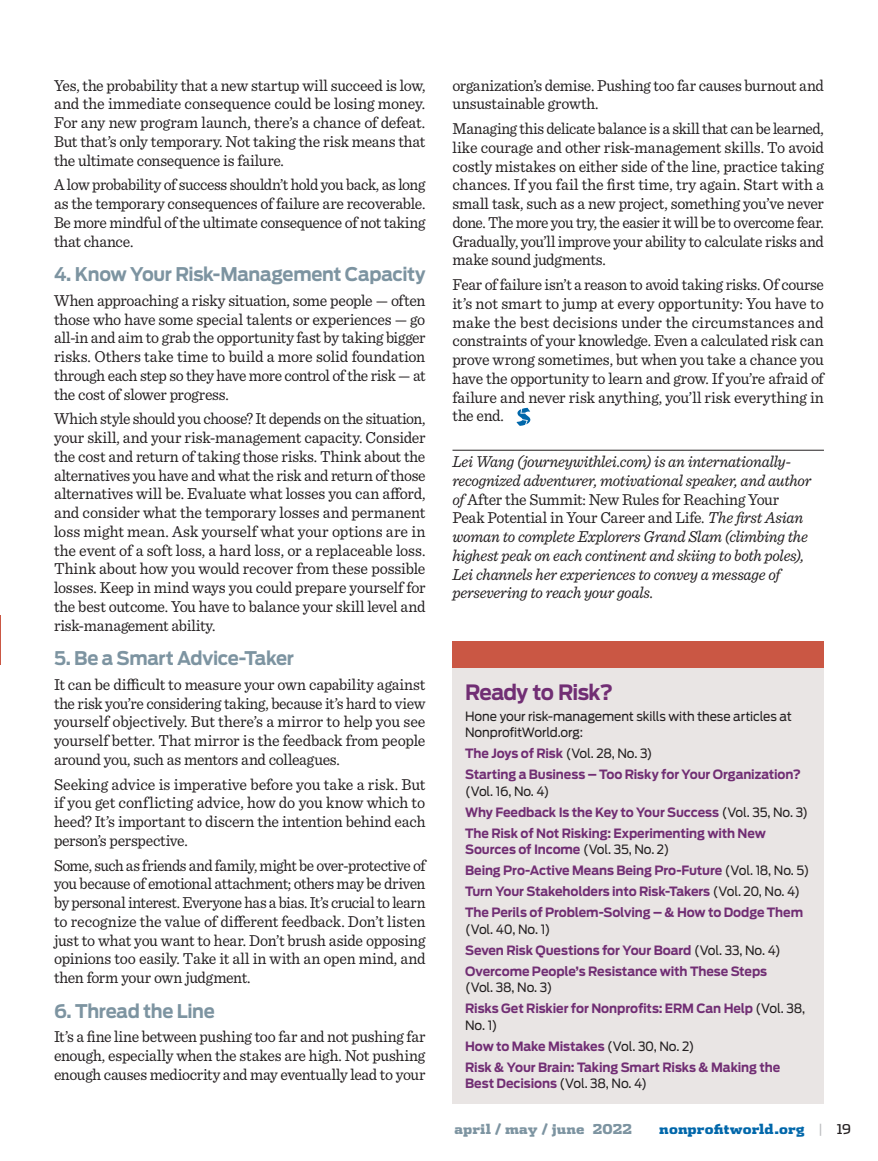
<style>
.page{position:relative;width:878px;height:1161px;background:#fff}
.page>*{position:absolute;margin:0;border:0;box-sizing:border-box;transform-origin:0 0}
.Sidebar_Head{font:700 21px "Antenna";letter-spacing:-.035em;color:#712e74;scale:.95 1}
.Reg_Feature_Sub2{font:700 18.75px "Antenna";letter-spacing:-.02em;color:#7d94a1;scale:.95 1}
.Feature_Copy{font:16.5px/18.8px "Sentinel";letter-spacing:-.015em;color:#231f20;text-align:justify;scale:.94 1}
.Feature_Copy-2{font:16.5px/18.8px "Sentinel";letter-spacing:-.015em;color:#231f20;text-align:justify;scale:.95 1}
.Article_Credit_w__ru{font:italic 16.5px/18.8px "Sentinel";letter-spacing:-.02em;color:#231f20;scale:.95 1}
.Feature_Copy-3{font:16.5px/18.8px "Sentinel";letter-spacing:-.015em;color:#231f20;text-align:justify;scale:.93 1}
.Feature_Copy-4{font:16.5px/18.8px "Sentinel";letter-spacing:-.015em;color:#231f20;text-align:justify;scale:.96 1}
.t1{font:900 13.5px "Dispatch";letter-spacing:.01em;color:#0067aa}
.t2{font:900 13.5px "Dispatch";letter-spacing:.01em;color:#7d94a1}
.Sidebar_Sans_Copy{font:700 12.75px/16.5px "Antenna";letter-spacing:-.01em;color:#712e74;scale:.95 1}
.Sidebar_Sans_Copy-2{font:12.75px/16.5px "Antenna";letter-spacing:-.01em;color:#231f20;scale:.95 1}
.s1{font-style:normal}
.s2{font-weight:400;color:#231f20}
.s3{font-weight:400;color:#bcbdc0}
</style>
<div class="page">
<hr style="left:452px;top:450px;width:372px;height:1px;background:#231f20">
<svg style="left:516px;top:408px;width:14px;height:18px"></svg>
<div style="left:452px;top:665px;width:372px;height:438px;background:#e9e5e4"></div>
<div style="left:452px;top:641px;width:372px;height:26px;background:#ca5744"></div>
<p class="Feature_Copy-2" style="left:54px;top:75px;width:392px">Yes, the probability that a new startup will succeed is low, and the immediate consequence could be losing money.<br>For any new program launch, there’s a chance of defeat.<br>But that’s only temporary. Not taking the risk means that the ultimate consequence is failure.</p>
<p class="Feature_Copy" style="left:54px;top:174px;width:396px">A low probability of success shouldn’t hold you back, as long as the temporary consequences of failure are recoverable.<br>Be more mindful of the ultimate consequence of not taking that chance.</p>
<p class="Reg_Feature_Sub2" style="left:54px;top:263px;width:392px">4. Know Your Risk-Management Capacity</p>
<p class="Feature_Copy-2" style="left:54px;top:290px;width:392px">When approaching a risky situation, some people — often those who have some special talents or experiences — go all-in and aim to grab the opportunity fast by taking bigger risks. Others take time to build a more solid foundation through each step so they have more control of the risk — at the cost of slower progress.</p>
<p class="Feature_Copy" style="left:54px;top:408px;width:396px">Which style should you choose? It depends on the situation, your skill, and your risk-management capacity. Consider the cost and return of taking those risks. Think about the alternatives you have and what the risk and return of those alternatives will be. Evaluate what losses you can afford, and consider what the temporary losses and permanent loss might mean. Ask yourself what your options are in the event of a soft loss, a hard loss, or a replaceable loss.<br>Think about how you would recover from these possible losses. Keep in mind ways you could prepare yourself for the best outcome. You have to balance your skill level and risk-management ability.</p>
<p class="Reg_Feature_Sub2" style="left:54px;top:647px;width:254px">5. Be a Smart Advice-Taker</p>
<p class="Feature_Copy-2" style="left:54px;top:674px;width:392px">It can be difficult to measure your own capability against the risk you’re considering taking, because it’s hard to view yourself objectively. But there’s a mirror to help you see yourself better. That mirror is the feedback from people around you, such as mentors and colleagues.</p>
<p class="Feature_Copy-4" style="left:54px;top:774px;width:388px">Seeking advice is imperative before you take a risk. But if you get conflicting advice, how do you know which to heed? It’s important to discern the intention behind each person’s perspective.</p>
<p class="Feature_Copy-3" style="left:54px;top:855px;width:401px">Some, such as friends and family, might be over-protective of you because of emotional attachment; others may be driven by personal interest. Everyone has a bias. It’s crucial to learn to recognize the value of different feedback. Don’t listen just to what you want to hear. Don’t brush aside opposing opinions too easily. Take it all in with an open mind, and then form your own judgment.</p>
<p class="Reg_Feature_Sub2" style="left:54px;top:1000px;width:171px">6. Thread the Line</p>
<p class="Feature_Copy-2" style="left:54px;top:1026px;width:392px">It’s a fine line between pushing too far and not pushing far enough, especially when the stakes are high. Not pushing enough causes mediocrity and may eventually lead to your</p>
<p class="Feature_Copy-2" style="left:452px;top:75px;width:392px">organization’s demise. Pushing too far causes burnout and unsustainable growth.</p>
<p class="Feature_Copy" style="left:452px;top:118px;width:397px">Managing this delicate balance is a skill that can be learned, like courage and other risk-management skills. To avoid costly mistakes on either side of the line, practice taking chances. If you fail the first time, try again. Start with a small task, such as a new project, something you’ve never done. The more you try, the easier it will be to overcome fear.<br>Gradually, you’ll improve your ability to calculate risks and make sound judgments.</p>
<p class="Feature_Copy" style="left:452px;top:274px;width:396px">Fear of failure isn’t a reason to avoid taking risks. Of course it’s not smart to jump at every opportunity: You have to make the best decisions under the circumstances and constraints of your knowledge. Even a calculated risk can prove wrong sometimes, but when you take a chance you have the opportunity to learn and grow. If you’re afraid of failure and never risk anything, you’ll risk everything in the end.</p>
<p class="Article_Credit_w__ru" style="left:452px;top:451px;width:379px">Lei Wang (journeywithlei.com) is an internationally&shy;recognized adventurer, motivational speaker, and author of <span class="s1">After the Summit: New Rules for Reaching Your Peak Potential in Your Career and Life</span>. The first Asian woman to complete Explorers Grand Slam (climbing the highest peak on each continent and skiing to both poles), Lei channels her experiences to convey a message of persevering to reach your goals.</p>
<p class="Sidebar_Head" style="left:465px;top:680px;width:157px">Ready to Risk?</p>
<p class="Sidebar_Sans_Copy-2" style="left:465px;top:708px;width:345px">Hone your risk-management skills with these articles at<br>NonprofitWorld.org:</p>
<p class="Sidebar_Sans_Copy" style="left:465px;top:746px;width:199px">The Joys of Risk <span class="s2">(Vol. 28, No. 3)</span></p>
<p class="Sidebar_Sans_Copy" style="left:465px;top:767px;width:355px">Starting a Business – Too Risky for Your Organization? <span class="s2">(Vol. 16, No. 4)</span></p>
<p class="Sidebar_Sans_Copy" style="left:465px;top:804px;width:362px">Why Feedback Is the Key to Your Success <span class="s2">(Vol. 35, No. 3)</span></p>
<p class="Sidebar_Sans_Copy" style="left:465px;top:825px;width:318px">The Risk of Not Risking: Experimenting with New<br>Sources of Income <span class="s2">(Vol. 35, No. 2)</span></p>
<p class="Sidebar_Sans_Copy" style="left:465px;top:863px;width:364px">Being Pro-Active Means Being Pro-Future <span class="s2">(Vol. 18, No. 5)</span></p>
<p class="Sidebar_Sans_Copy" style="left:465px;top:884px;width:354px">Turn Your Stakeholders into Risk-Takers <span class="s2">(Vol. 20, No. 4)</span></p>
<p class="Sidebar_Sans_Copy" style="left:465px;top:905px;width:357px">The Perils of Problem-Solving – &amp; How to Dodge Them <span class="s2">(Vol. 40, No. 1)</span></p>
<p class="Sidebar_Sans_Copy" style="left:465px;top:942px;width:333px">Seven Risk Questions for Your Board <span class="s2">(Vol. 33, No. 4)</span></p>
<p class="Sidebar_Sans_Copy" style="left:465px;top:963px;width:319px">Overcome People’s Resistance with These Steps <span class="s2">(Vol. 38, No. 3)</span></p>
<p class="Sidebar_Sans_Copy" style="left:465px;top:1001px;width:359px">Risks Get Riskier for Nonprofits: ERM Can Help <span class="s2">(Vol. 38,<br>No. 1)</span></p>
<p class="Sidebar_Sans_Copy" style="left:465px;top:1038px;width:243px">How to Make Mistakes <span class="s2">(Vol. 30, No. 2)</span></p>
<p class="Sidebar_Sans_Copy" style="left:465px;top:1059px;width:333px">Risk &amp; Your Brain: Taking Smart Risks &amp; Making the<br>Best Decisions <span class="s2">(Vol. 38, No. 4)</span></p>
<p class="t2" style="left:454px;top:1119px;width:179px">april / may / june 2022</p>
<p class="t1" style="left:659px;top:1119px;width:193px">nonprofitworld.org <span class="s3">|</span> <span class="s2">19</span></p>
</div>
